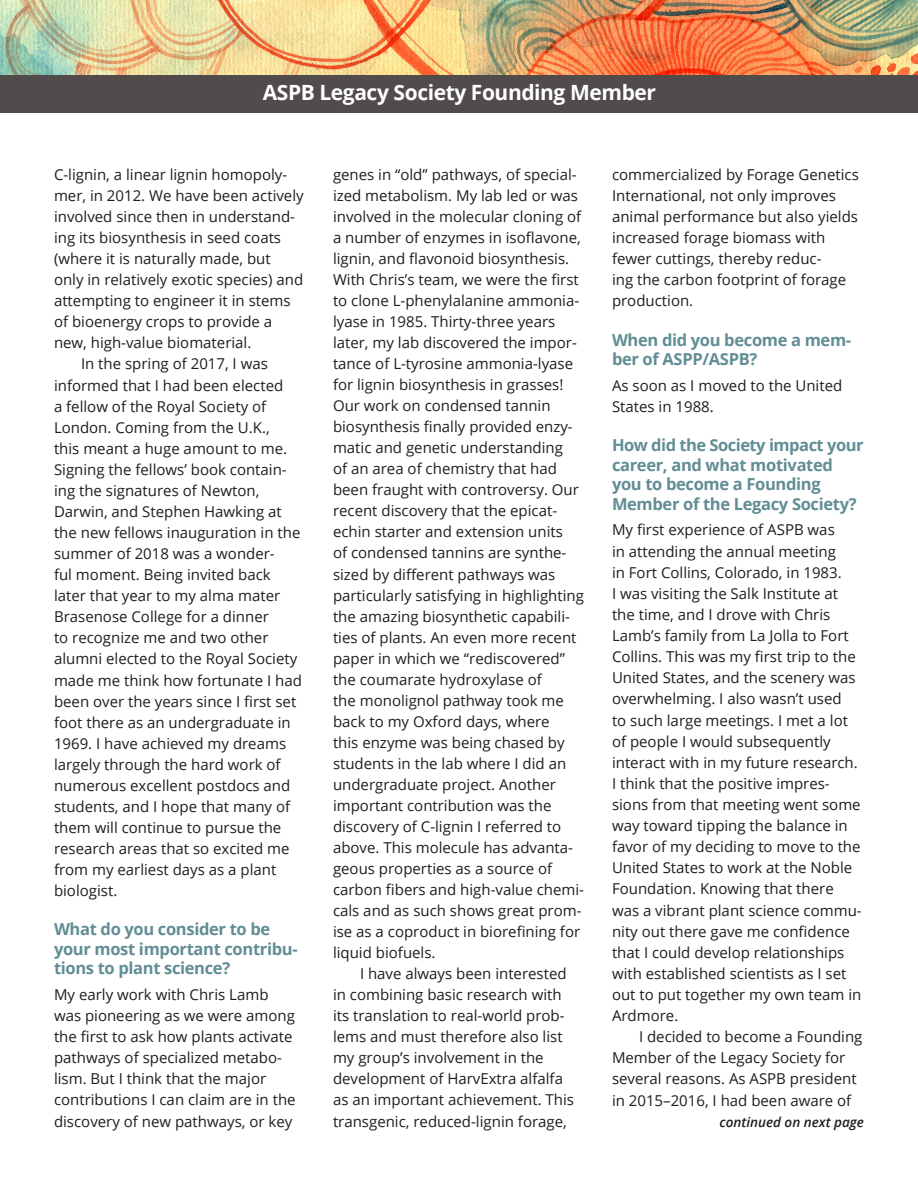
<style>
.page{position:relative;width:918px;height:1188px;background:#fff}
.page>*{position:absolute;margin:0;border:0;box-sizing:border-box;transform-origin:0 0}
.t1{font:700 21px "Open Sans";letter-spacing:-.02em;color:#fff}
.LEGACY_Body_Text_Sub{font:700 16.5px/19.6px "Open Sans";letter-spacing:-.02em;color:#618d94}
.LEGACY_Body_Text_Ind{font:15px/21px "Open Sans";color:#201d1e}
.LEGACY_page_next{font:italic 600 13.5px "Open Sans";color:#201d1e}
</style>
<div class="page">
<div style="left:0;top:75px;width:918px;height:37px;background:#514b4c"></div>
<img style="left:0;top:0;width:918px;height:75px">
<h1 class="t1" style="left:263px;top:77px;width:395px">ASPB Legacy Society Founding Member</h1>
<p class="LEGACY_Body_Text_Ind" style="left:54px;top:163px;width:251px">C-lignin, a linear lignin homopoly&shy;mer, in 2012. We have been actively involved since then in understand&shy;ing its biosynthesis in seed coats (where it is naturally made, but only in relatively exotic species) and attempting to engineer it in stems of bioenergy crops to provide a new, high-value biomaterial.</p>
<p class="LEGACY_Body_Text_Ind" style="left:54px;top:353px;width:249px;text-indent:27px">In the spring of 2017, I was informed that I had been elected<br>a fellow of the Royal Society of<br>London. Coming from the U.K.,<br>this meant a huge amount to me.<br>Signing the fellows’ book contain&shy;ing the signatures of Newton,<br>Darwin, and Stephen Hawking at the new fellows inauguration in the summer of 2018 was a wonder-<br>ful moment. Being invited back later that year to my alma mater<br>Brasenose College for a dinner<br>to recognize me and two other alumni elected to the Royal Society made me think how fortunate I had been over the years since I first set foot there as an undergraduate in<br>1969. I have achieved my dreams largely through the hard work of numerous excellent postdocs and students, and I hope that many of them will continue to pursue the research areas that so excited me from my earliest days as a plant biologist.</p>
<p class="LEGACY_Body_Text_Sub" style="left:54px;top:919px;width:245px">What do you consider to be your most important contribu&shy;tions to plant science?</p>
<p class="LEGACY_Body_Text_Ind" style="left:54px;top:984px;width:243px">My early work with Chris Lamb was pioneering as we were among the first to ask how plants activate pathways of specialized metabo&shy;lism. But I think that the major contributions I can claim are in the discovery of new pathways, or key</p>
<p class="LEGACY_Body_Text_Ind" style="left:333px;top:163px;width:253px">genes in “old” pathways, of special&shy;ized metabolism. My lab led or was involved in the molecular cloning of a number of enzymes in isoflavone, lignin, and flavonoid biosynthesis.<br>With Chris’s team, we were the first to clone L-phenylalanine ammonia&shy;lyase in 1985. Thirty-three years later, my lab discovered the impor&shy;tance of L-tyrosine ammonia-lyase for lignin biosynthesis in grasses!<br>Our work on condensed tannin biosynthesis finally provided enzy&shy;matic and genetic understanding<br>of an area of chemistry that had been fraught with controversy. Our recent discovery that the epicat&shy;echin starter and extension units<br>of condensed tannins are synthe&shy;sized by different pathways was particularly satisfying in highlighting the amazing biosynthetic capabili&shy;ties of plants. An even more recent paper in which we “rediscovered” the coumarate hydroxylase of<br>the monolignol pathway took me back to my Oxford days, where<br>this enzyme was being chased by students in the lab where I did an undergraduate project. Another important contribution was the discovery of C-lignin I referred to above. This molecule has advanta&shy;geous properties as a source of carbon fibers and high-value chemi&shy;cals and as such shows great prom&shy;ise as a coproduct in biorefining for liquid biofuels.</p>
<p class="LEGACY_Body_Text_Ind" style="left:333px;top:963px;width:243px;text-indent:27px">I have always been interested in combining basic research with its translation to real-world prob&shy;lems and must therefore also list my group’s involvement in the development of HarvExtra alfalfa as an important achievement. This transgenic, reduced-lignin forage,</p>
<p class="LEGACY_Body_Text_Ind" style="left:612px;top:163px;width:248px">commercialized by Forage Genetics<br>International, not only improves animal performance but also yields increased forage biomass with fewer cuttings, thereby reduc-<br>ing the carbon footprint of forage production.</p>
<p class="LEGACY_Body_Text_Sub" style="left:612px;top:329px;width:241px">When did you become a mem&shy;ber of ASPP/ASPB?</p>
<p class="LEGACY_Body_Text_Ind" style="left:612px;top:374px;width:232px">As soon as I moved to the United<br>States in 1988.</p>
<p class="LEGACY_Body_Text_Sub" style="left:612px;top:435px;width:253px">How did the Society impact your career, and what motivated you to become a Founding<br>Member of the Legacy Society?</p>
<p class="LEGACY_Body_Text_Ind" style="left:612px;top:519px;width:251px">My first experience of ASPB was<br>in attending the annual meeting<br>in Fort Collins, Colorado, in 1983.<br>I was visiting the Salk Institute at the time, and I drove with Chris<br>Lamb’s family from La Jolla to Fort<br>Collins. This was my first trip to the<br>United States, and the scenery was overwhelming. I also wasn’t used<br>to such large meetings. I met a lot of people I would subsequently interact with in my future research.<br>I think that the positive impres&shy;sions from that meeting went some way toward tipping the balance in favor of my deciding to move to the<br>United States to work at the Noble<br>Foundation. Knowing that there was a vibrant plant science commu&shy;nity out there gave me confidence that I could develop relationships with established scientists as I set out to put together my own team in<br>Ardmore.</p>
<p class="LEGACY_Body_Text_Ind" style="left:612px;top:1026px;width:252px;text-indent:27px">I decided to become a Founding<br>Member of the Legacy Society for several reasons. As ASPB president in 2015–2016, I had been aware of</p>
<p class="LEGACY_page_next" style="left:720px;top:1112px;width:146px">continued on next page</p>
</div>
